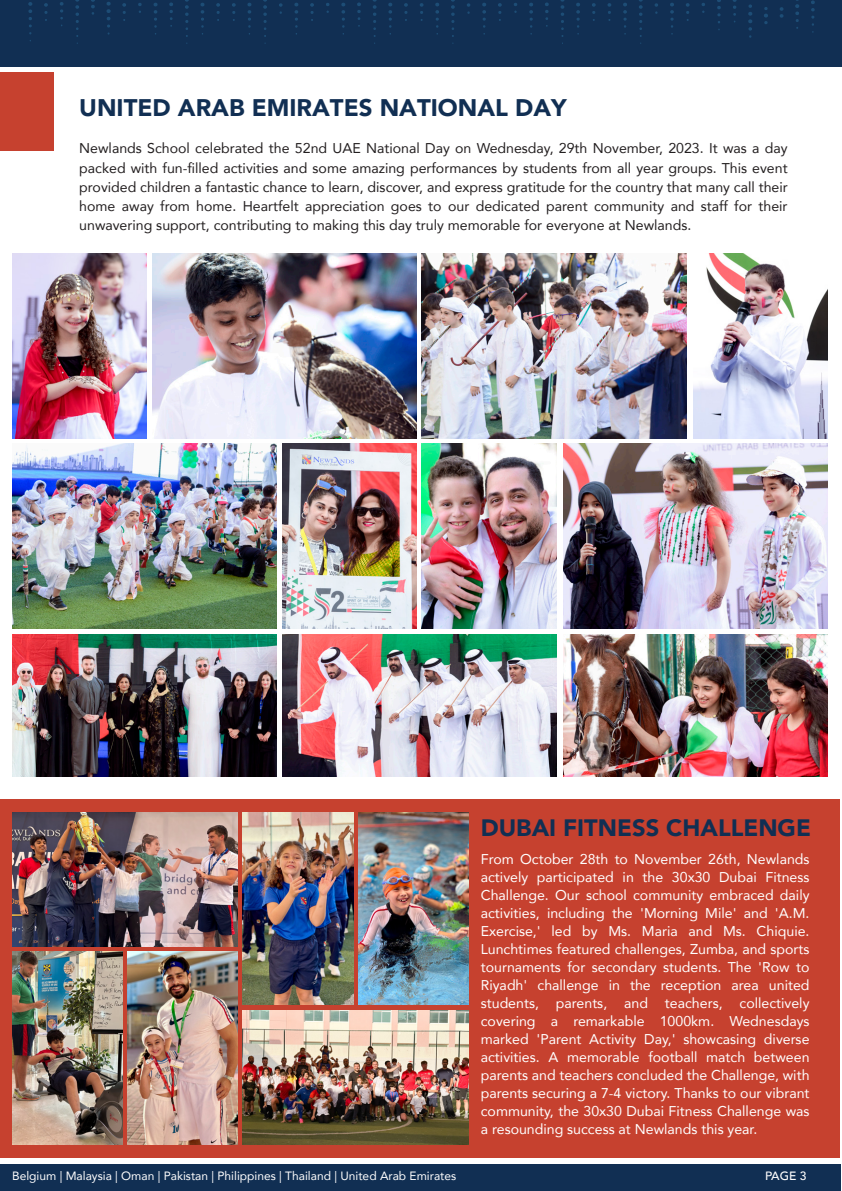
<style>
.page{position:relative;width:842px;height:1191px;background:#fff}
.page>*{position:absolute;margin:0;border:0;box-sizing:border-box;transform-origin:0 0}
.t1{font:900 24px "Avenir";color:#112f53}
.t2{font:900 23.6px "Avenir";color:#112f53}
.t3{font:14.2px/18px "Avenir";color:#fff;text-align:justify}
.t4{font:14.2px/19.2px "Avenir";color:#231f20;text-align:justify}
.t5{font:12px "Avenir";color:#fff}
.t6{font:500 12px "Avenir";color:#fff}
</style>
<div class="page">
<div style="left:0;top:799px;width:840px;height:358px;background:#c6412f"></div>
<div style="left:0;top:72px;width:54px;height:78px;background:#c6412f"></div>
<div style="left:0;top:1164px;width:840px;height:27px;background:#112f53"></div>
<div style="left:0;top:0;width:842px;height:66px;background:#112f53"></div>
<svg style="left:28px;top:0;width:787px;height:44px"></svg>
<img style="left:12px;top:253px;width:135px;height:185px">
<img style="left:152px;top:253px;width:265px;height:185px">
<img style="left:422px;top:253px;width:264px;height:185px">
<img style="left:12px;top:444px;width:265px;height:185px">
<img style="left:563px;top:444px;width:265px;height:185px">
<img style="left:282px;top:444px;width:135px;height:185px">
<img style="left:693px;top:253px;width:135px;height:185px">
<img style="left:422px;top:444px;width:135px;height:185px">
<img style="left:12px;top:635px;width:265px;height:141px">
<img style="left:563px;top:635px;width:265px;height:141px">
<img style="left:282px;top:635px;width:275px;height:141px">
<img style="left:12px;top:812px;width:226px;height:134px">
<img style="left:12px;top:952px;width:111px;height:192px">
<img style="left:127px;top:952px;width:111px;height:192px">
<img style="left:243px;top:1010px;width:226px;height:134px">
<img style="left:358px;top:812px;width:111px;height:193px">
<img style="left:243px;top:812px;width:110px;height:193px">
<h1 class="t1" style="left:79px;top:87px;width:489px">UNITED ARAB EMIRATES NATIONAL DAY</h1>
<p class="t4" style="left:79px;top:138px;width:710px">Newlands School celebrated the 52nd UAE National Day on Wednesday, 29th November, 2023. It was a day packed with fun-filled activities and some amazing performances by students from all year groups. This event provided children a fantastic chance to learn, discover, and express gratitude for the country that many call their home away from home. Heartfelt appreciation goes to our dedicated parent community and staff for their unwavering support, contributing to making this day truly memorable for everyone at Newlands.</p>
<h2 class="t2" style="left:481px;top:807px;width:332px">DUBAI FITNESS CHALLENGE</h2>
<p class="t3" style="left:481px;top:849px;width:330px">From October 28th to November 26th, Newlands actively participated in the 30x30 Dubai Fitness Challenge. Our school community embraced daily activities, including the 'Morning Mile' and 'A.M.<br>Exercise,' led by Ms. Maria and Ms. Chiquie.<br>Lunchtimes featured challenges, Zumba, and sports tournaments for secondary students. The 'Row to Riyadh' challenge in the reception area united students, parents, and teachers, collectively covering a remarkable 1000km. Wednesdays marked 'Parent Activity Day,' showcasing diverse activities. A memorable football match between parents and teachers concluded the Challenge, with parents securing a 7-4 victory. Thanks to our vibrant community, the 30x30 Dubai Fitness Challenge was a resounding success at Newlands this year.</p>
<p class="t5" style="left:12px;top:1166px;width:446px">Belgium | Malaysia | Oman | Pakistan | Philippines | Thailand | United Arab Emirates</p>
<p class="t6" style="left:765px;top:1165px;width:43px">PAGE 3</p>
</div>
